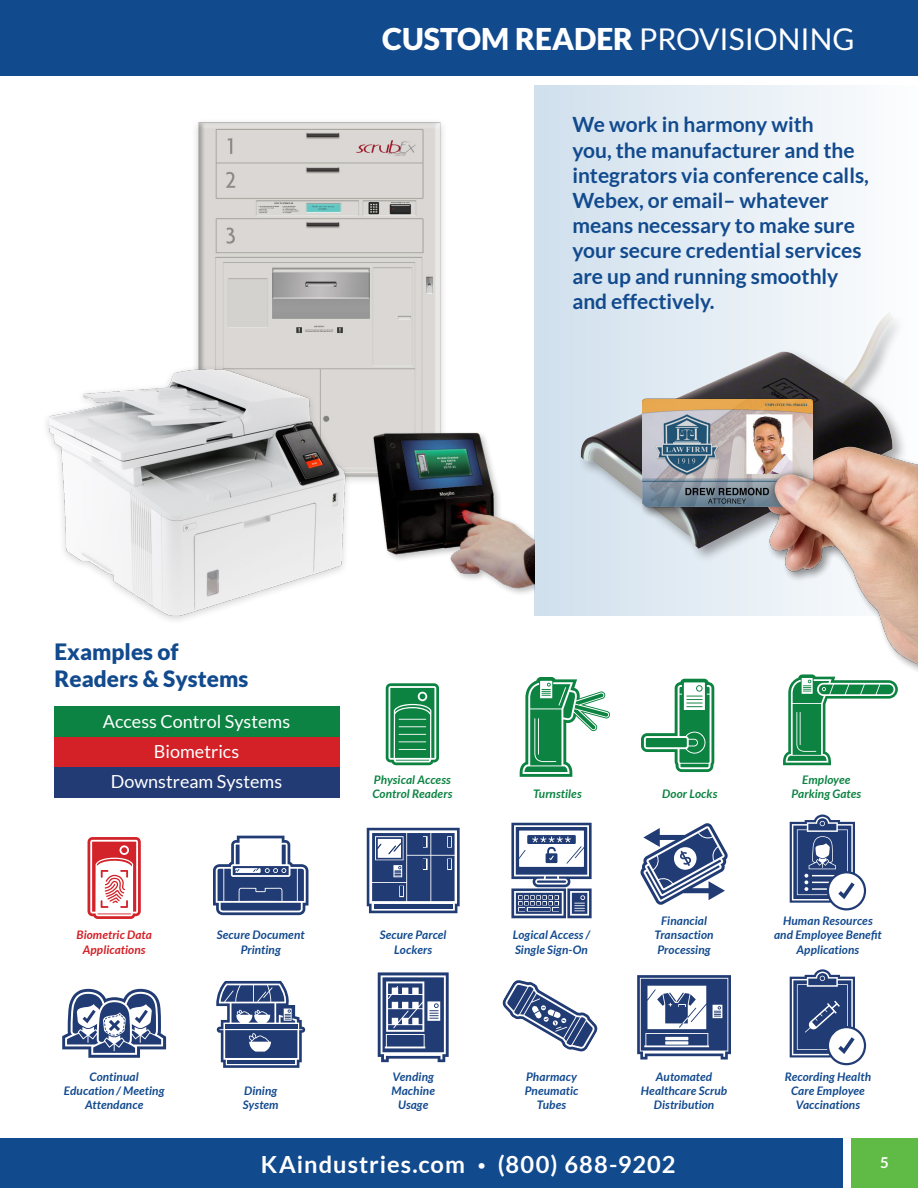
<style>
.page{position:relative;width:918px;height:1188px;background:#fff}
.page>*{position:absolute;margin:0;border:0;box-sizing:border-box;transform-origin:0 0}
.t1{font:900 30px "Lato";color:#fff}
.t2{font:700 23.7px "Lato";letter-spacing:.045em;color:#fff}
.t3{font:900 22.5px/27px "Lato";color:#124a8e}
.t4{font:700 21px/25.2px "Lato";color:#124a8e}
.t5{font:18px "Lato";color:#fff}
.t6{font:700 15px "Lato";color:#fff}
.t7{font:italic 700 11.85px/14.1px "Lato";letter-spacing:.01em;color:#124a8e;text-align:center}
.t8{font:italic 700 11.85px/14.1px "Lato";letter-spacing:.01em;color:#0c8342;text-align:center}
.t9{font:italic 700 11.85px "Lato";letter-spacing:.005em;color:#d42027}
.s1{font-weight:400}
.s2{font-size:13.5px}
</style>
<div class="page">
<div style="left:534px;top:85px;width:384px;height:531px;background:linear-gradient(to right,#cfdfec,#fcfdfe)"></div>
<svg style="left:62px;top:989px;width:104px;height:69px"></svg>
<svg style="left:216px;top:981px;width:89px;height:87px"></svg>
<svg style="left:378px;top:972px;width:71px;height:90px"></svg>
<svg style="left:503px;top:980px;width:94px;height:72px"></svg>
<svg style="left:637px;top:975px;width:94px;height:84px"></svg>
<svg style="left:790px;top:969px;width:76px;height:96px"></svg>
<svg style="left:640px;top:823px;width:88px;height:82px"></svg>
<svg style="left:790px;top:815px;width:76px;height:95px"></svg>
<svg style="left:213px;top:836px;width:95px;height:79px"></svg>
<svg style="left:367px;top:828px;width:93px;height:85px;background:#566a95"></svg>
<svg style="left:511px;top:823px;width:81px;height:95px"></svg>
<svg style="left:88px;top:837px;width:53px;height:82px"></svg>
<svg style="left:386px;top:683px;width:53px;height:82px;background:#419d6a"></svg>
<svg style="left:520px;top:677px;width:90px;height:100px"></svg>
<svg style="left:641px;top:684px;width:73px;height:88px"></svg>
<svg style="left:783px;top:684px;width:115px;height:81px"></svg>
<div style="left:54px;top:706px;width:285px;height:31px;background:#0c8342"></div>
<div style="left:54px;top:737px;width:285px;height:31px;background:#d42027"></div>
<div style="left:54px;top:767px;width:285px;height:31px;background:#223b75"></div>
<div style="left:851px;top:1138px;width:67px;height:50px;background:#60bb46"></div>
<div style="left:0;top:1138px;width:842px;height:50px;background:#124a8e"></div>
<div style="left:0;top:0;width:918px;height:75px;background:#124a8e"></div>
<hr style="left:0;top:491px;width:1px;height:115px;background:#d0e0ed">
<img style="left:196px;top:122px;width:247px;height:279px">
<div style="left:42px;top:364px;width:310px;height:261px;background:#fff"></div>
<img style="left:47px;top:365px;width:330px;height:255px">
<img style="left:577px;top:288px;width:321px;height:321px">
<div style="left:642px;top:399px;width:276px;height:285px;background:#231f20;opacity:.3"></div>
<img style="left:362px;top:401px;width:172px;height:197px">
<p class="t1" style="left:382px;top:21px;width:474px">CUSTOM READER <span class="s1">PROVISIONING</span></p>
<p class="t4" style="left:572px;top:112px;width:298px">We work in harmony with<br>you, the manufacturer and the integrators via conference calls,<br>Webex, or email– whatever means necessary to make sure your secure credential services are up and running smoothly and effectively.</p>
<p class="t3" style="left:55px;top:638px;width:195px">Examples of<br>Readers &amp; Systems</p>
<p class="t5" style="left:103px;top:711px;width:189px">Access Control Systems</p>
<p class="t5" style="left:154px;top:741px;width:87px">Biometrics</p>
<p class="t5" style="left:111px;top:771px;width:173px">Downstream Systems</p>
<p class="t8" style="left:374px;top:773px;width:78px">Physical Access</p>
<p class="t8" style="left:372px;top:787px;width:81px">Control Readers</p>
<p class="t8" style="left:533px;top:787px;width:50px">Turnstiles</p>
<p class="t8" style="left:662px;top:787px;width:57px">Door Locks</p>
<p class="t8" style="left:792px;top:773px;width:71px">Employee<br>Parking Gates</p>
<p class="t9" style="left:77px;top:928px;width:77px">Biometric Data</p>
<p class="t9" style="left:83px;top:942px;width:64px">Applications</p>
<p class="t7" style="left:64px;top:1070px;width:102px">Continual<br>Education / Meeting<br>Attendance</p>
<p class="t7" style="left:217px;top:928px;width:89px">Secure Document<br>Printing</p>
<p class="t7" style="left:380px;top:928px;width:68px">Secure Parcel<br>Lockers</p>
<p class="t7" style="left:513px;top:928px;width:79px;text-align:left">Logical Access /<br>Single Sign-On</p>
<p class="t7" style="left:244px;top:1084px;width:35px">Dining</p>
<p class="t7" style="left:243px;top:1098px;width:37px">System</p>
<p class="t7" style="left:391px;top:1070px;width:45px;text-align:left">Vending<br>Machine</p>
<p class="t7" style="left:398px;top:1098px;width:32px">Usage</p>
<p class="t7" style="left:525px;top:1070px;width:55px;text-align:left">Pharmacy<br>Pneumatic</p>
<p class="t7" style="left:537px;top:1098px;width:31px">Tubes</p>
<p class="t7" style="left:655px;top:914px;width:61px">Financial<br>Transaction<br>Processing</p>
<p class="t7" style="left:774px;top:914px;width:109px">Human Resources and Employee Benefit</p>
<p class="t7" style="left:797px;top:942px;width:64px">Applications</p>
<p class="t7" style="left:641px;top:1070px;width:88px">Automated<br>Healthcare Scrub<br>Distribution</p>
<p class="t7" style="left:785px;top:1070px;width:88px">Recording Health<br>Care Employee</p>
<p class="t7" style="left:796px;top:1098px;width:66px">Vaccinations</p>
<p class="t2" style="left:261px;top:1151px;width:416px">KAindustries.com <span class="s2">•</span> (800) 688-9202</p>
<p class="t6" style="left:880px;top:1154px;width:10px">5</p>
</div>
